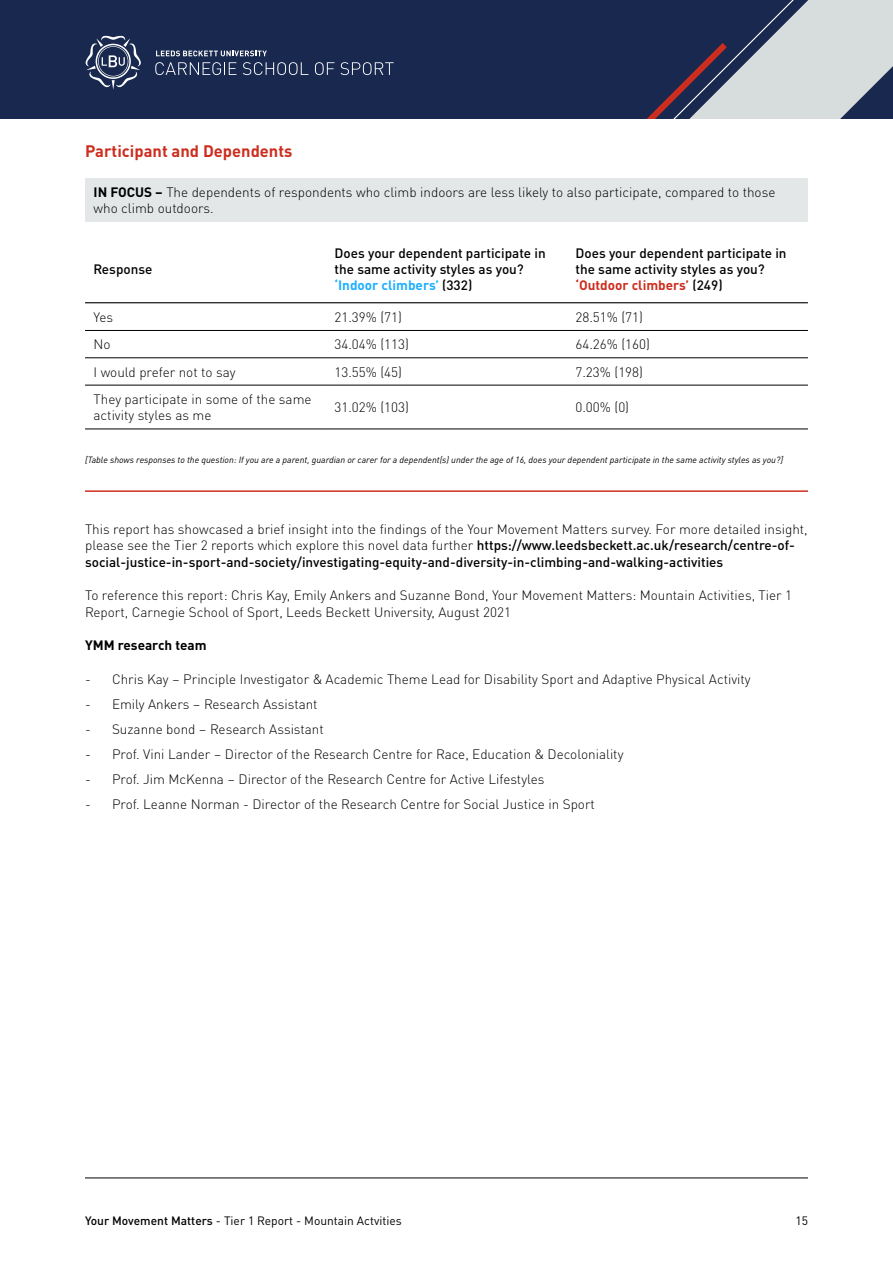
<style>
.page{position:relative;width:893px;height:1263px;background:#fff}
.page>*{position:absolute;margin:0;border:0;box-sizing:border-box;transform-origin:0 0}
.t1{font:700 16.5px "DIN Pro";color:#cd2d1e}
.t2{font:300 13.5px/16.5px "DIN Pro";color:#000}
.t3{font:500 13.5px/16.2px "DIN Pro";color:#000}
.t4{font:700 13.5px "DIN Pro";color:#000}
.t5{font:12px "DIN Pro";color:#000}
.t6{font:italic 9px "DIN Pro";color:#000}
.s1{font-weight:700}
.s2{font-weight:700;color:#1eafff}
.s3{font-weight:700;color:#cd2d1e}
.s4{font-weight:500}
</style>
<div class="page">
<hr style="left:85px;top:1178px;width:723px;height:1px;background:#000">
<div style="left:0;top:0;width:893px;height:119px;background:#18284e"></div>
<svg style="left:156px;top:51px;width:111px;height:5px"></svg>
<svg style="left:155px;top:62px;width:81px;height:13px"></svg>
<svg style="left:243px;top:62px;width:65px;height:13px"></svg>
<svg style="left:315px;top:62px;width:20px;height:13px"></svg>
<svg style="left:341px;top:62px;width:53px;height:13px"></svg>
<svg style="left:85px;top:35px;width:56px;height:55px"></svg>
<svg style="left:807px;top:0;width:86px;height:119px;background:#bdc3c8"></svg>
<svg style="left:646px;top:0;width:161px;height:119px"></svg>
<hr style="left:85px;top:490px;width:723px;height:2px;background:#cd2d1e">
<div style="left:85px;top:178px;width:723px;height:44px;background:#e3e7e7"></div>
<hr style="left:85px;top:302px;width:241px;height:1px;background:#000">
<hr style="left:326px;top:302px;width:241px;height:1px;background:#000">
<hr style="left:567px;top:302px;width:241px;height:1px;background:#000">
<hr style="left:85px;top:330px;width:241px;height:1px;background:#000">
<hr style="left:326px;top:330px;width:241px;height:1px;background:#000">
<hr style="left:567px;top:330px;width:241px;height:1px;background:#000">
<hr style="left:85px;top:357px;width:241px;height:1px;background:#000">
<hr style="left:326px;top:357px;width:241px;height:1px;background:#000">
<hr style="left:567px;top:357px;width:241px;height:1px;background:#000">
<hr style="left:85px;top:385px;width:241px;height:1px;background:#000">
<hr style="left:326px;top:385px;width:241px;height:1px;background:#000">
<hr style="left:567px;top:385px;width:241px;height:1px;background:#000">
<hr style="left:85px;top:429px;width:241px;height:1px;background:#000">
<hr style="left:326px;top:429px;width:241px;height:1px;background:#000">
<hr style="left:567px;top:429px;width:241px;height:1px;background:#000">
<p class="t1" style="left:85px;top:138px;width:209px">Participant and Dependents</p>
<p class="t2" style="left:94px;top:183px;width:683px"><span class="s1">IN FOCUS –</span> The dependents of respondents who climb indoors are less likely to also participate, compared to those who climb outdoors.</p>
<p class="t3" style="left:94px;top:260px;width:60px">Response</p>
<p class="t3" style="left:334px;top:244px;width:213px">Does your dependent participate in the same activity styles as you? <span class="s2">‘Indoor climbers’</span> (332)</p>
<p class="t3" style="left:575px;top:244px;width:213px">Does your dependent participate in the same activity styles as you? <span class="s3">‘Outdoor climbers’</span> (249)</p>
<p class="t2" style="left:94px;top:308px;width:21px">Yes</p>
<p class="t2" style="left:334px;top:308px;width:69px">21.39% (71)</p>
<p class="t2" style="left:575px;top:308px;width:69px">28.51% (71)</p>
<p class="t2" style="left:94px;top:335px;width:19px">No</p>
<p class="t2" style="left:334px;top:335px;width:76px">34.04% (113)</p>
<p class="t2" style="left:575px;top:335px;width:76px">64.26% (160)</p>
<p class="t2" style="left:94px;top:363px;width:143px">I would prefer not to say</p>
<p class="t2" style="left:334px;top:363px;width:69px">13.55% (45)</p>
<p class="t2" style="left:575px;top:363px;width:69px">7.23% (198)</p>
<p class="t2" style="left:94px;top:390px;width:220px">They participate in some of the same activity styles as me</p>
<p class="t2" style="left:334px;top:398px;width:76px">31.02% (103)</p>
<p class="t2" style="left:575px;top:398px;width:55px">0.00% (0)</p>
<p class="t6" style="left:85px;top:453px;width:699px">[Table shows responses to the question: If you are a parent, guardian or carer for a dependent(s) under the age of 16, does your dependent participate in the same activity styles as you?]</p>
<p class="t2" style="left:85px;top:520px;width:724px">This report has showcased a brief insight into the findings of the Your Movement Matters survey. For more detailed insight, please see the Tier 2 reports which explore this novel data further <span class="s4">https://www.leedsbeckett.ac.uk/research/centre-of&shy;social-justice-in-sport-and-society/investigating-equity-and-diversity-in-climbing-and-walking-activities</span></p>
<p class="t2" style="left:85px;top:586px;width:709px">To reference this report: Chris Kay, Emily Ankers and Suzanne Bond, Your Movement Matters: Mountain Activities, Tier 1<br>Report, Carnegie School of Sport, Leeds Beckett University, August 2021</p>
<p class="t4" style="left:85px;top:635px;width:123px">YMM research team</p>
<p class="t2" style="left:85px;top:670px;width:667px">- Chris Kay – Principle Investigator &amp; Academic Theme Lead for Disability Sport and Adaptive Physical Activity</p>
<p class="t2" style="left:85px;top:695px;width:234px">- Emily Ankers – Research Assistant</p>
<p class="t2" style="left:85px;top:720px;width:240px">- Suzanne bond – Research Assistant</p>
<p class="t2" style="left:85px;top:745px;width:540px">- Prof. Vini Lander – Director of the Research Centre for Race, Education &amp; Decoloniality</p>
<p class="t2" style="left:85px;top:770px;width:461px">- Prof. Jim McKenna – Director of the Research Centre for Active Lifestyles</p>
<p class="t2" style="left:85px;top:795px;width:511px">- Prof. Leanne Norman - Director of the Research Centre for Social Justice in Sport</p>
<p class="t5" style="left:85px;top:1211px;width:318px"><span class="s4">Your Movement Matters</span> - Tier 1 Report - Mountain Actvities</p>
<p class="t5" style="left:795px;top:1212px;width:14px">15</p>
</div>
